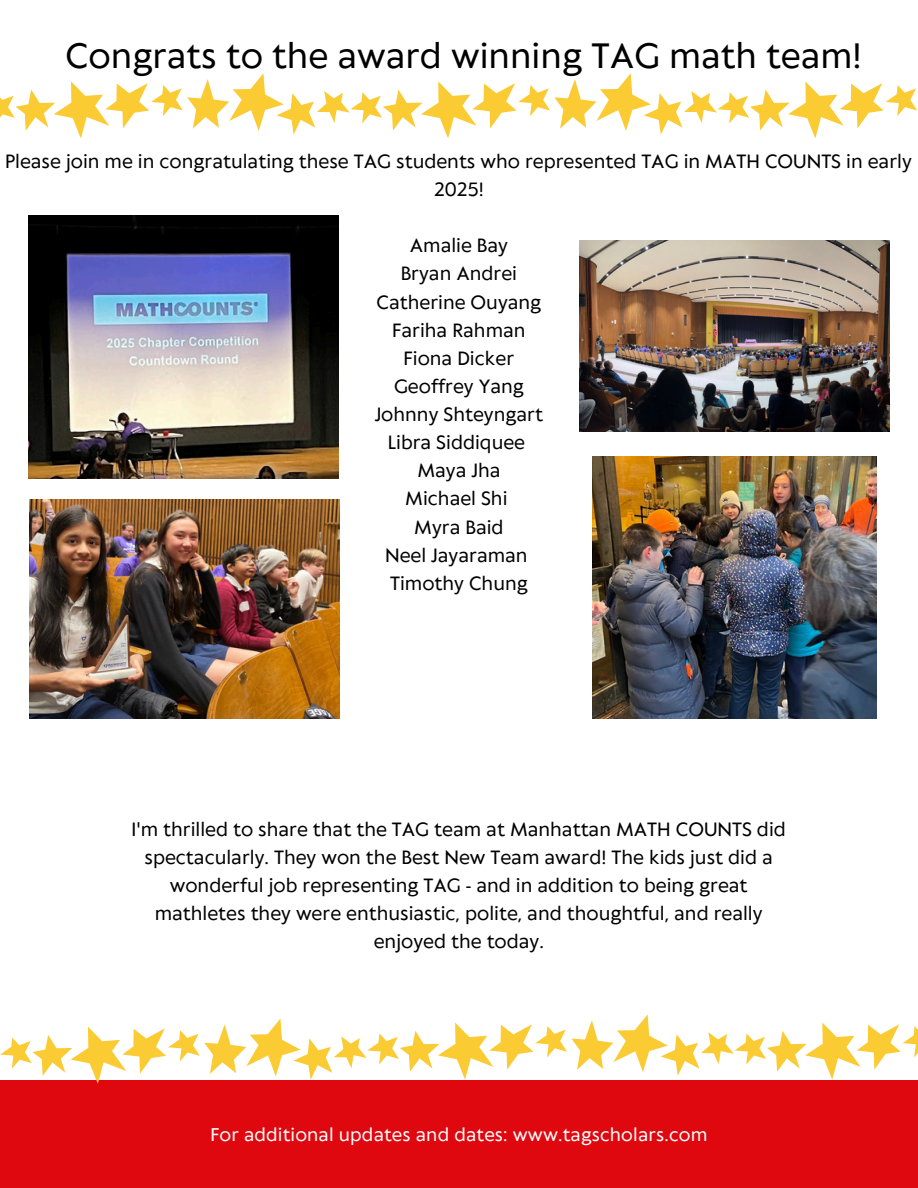
<style>
.page{position:relative;width:918px;height:1188px;background:#fff}
.page>*{position:absolute;margin:0;border:0;box-sizing:border-box;transform-origin:0 0}
.t1{font:33px "Klein Text";color:#000}
.t2{font:18px/28.2px "Klein Text";color:#000;text-align:center}
.t3{font:17.25px "Klein Text";letter-spacing:.01em;color:#fff}
</style>
<div class="page">
<div style="left:0;top:1080px;width:918px;height:108px;background:#df080f"></div>
<svg style="left:0;top:1014px;width:918px;height:70px"></svg>
<svg style="left:0;top:73px;width:917px;height:66px"></svg>
<img style="left:28px;top:216px;width:311px;height:263px">
<img style="left:30px;top:500px;width:309px;height:218px">
<img style="left:579px;top:240px;width:311px;height:192px">
<img style="left:592px;top:456px;width:285px;height:262px">
<h1 class="t1" style="left:65px;top:39px;width:798px">Congrats to the award winning TAG math team!</h1>
<p class="t2" style="left:5px;top:149px;width:908px">Please join me in congratulating these TAG students who represented TAG in MATH COUNTS in early<br>2025!</p>
<p class="t2" style="left:410px;top:233px;width:100px">Amalie Bay</p>
<p class="t2" style="left:401px;top:261px;width:118px">Bryan Andrei</p>
<p class="t2" style="left:377px;top:289px;width:166px">Catherine Ouyang</p>
<p class="t2" style="left:392px;top:317px;width:135px">Fariha Rahman</p>
<p class="t2" style="left:404px;top:345px;width:112px">Fiona Dicker</p>
<p class="t2" style="left:394px;top:374px;width:131px">Geoffrey Yang</p>
<p class="t2" style="left:375px;top:402px;width:170px">Johnny Shteyngart</p>
<p class="t2" style="left:388px;top:430px;width:139px">Libra Siddiquee</p>
<p class="t2" style="left:417px;top:458px;width:85px">Maya Jha</p>
<p class="t2" style="left:405px;top:486px;width:104px">Michael Shi</p>
<p class="t2" style="left:414px;top:514px;width:91px">Myra Baid</p>
<p class="t2" style="left:385px;top:542px;width:144px">Neel Jayaraman</p>
<p class="t2" style="left:390px;top:570px;width:139px">Timothy Chung</p>
<p class="t2" style="left:131px;top:816px;width:656px">I'm thrilled to share that the TAG team at Manhattan MATH COUNTS did spectacularly. They won the Best New Team award! The kids just did a wonderful job representing TAG - and in addition to being great mathletes they were enthusiastic, polite, and thoughtful, and really enjoyed the today.</p>
<p class="t3" style="left:210px;top:1126px;width:499px">For additional updates and dates: www.tagscholars.com</p>
</div>
